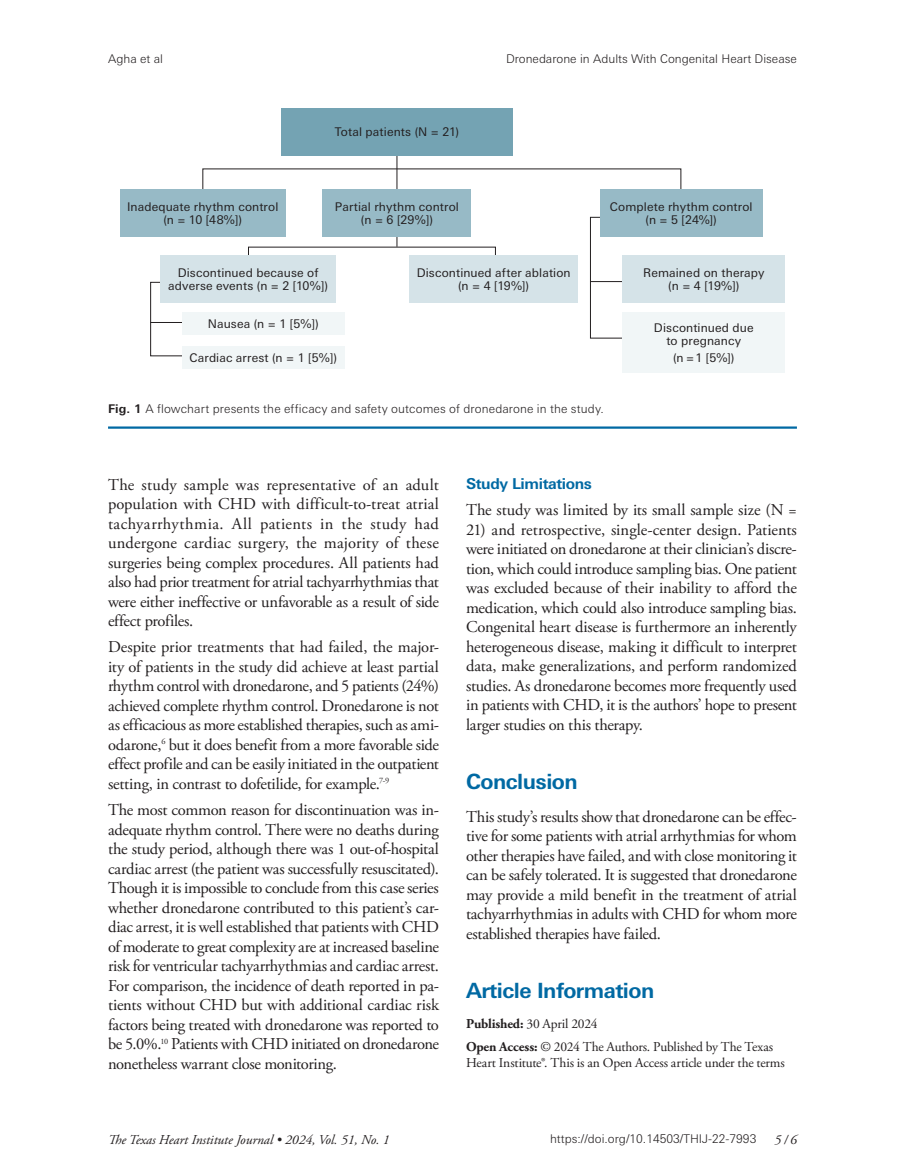
<style>
.page{position:relative;width:905px;height:1175px;background:#fff}
.page>*{position:absolute;margin:0;border:0;box-sizing:border-box;transform-origin:0 0}
.HEADING_1{font:700 21px "Univers Next Pro";letter-spacing:-.025em;color:#0069a3}
.BODY{font:16.5px/19.5px "Adobe Garamond Pro";letter-spacing:-.02em;color:#231f20;text-align:justify}
.HEADING_2{font:700 15px "Univers Next Pro";letter-spacing:-.025em;color:#0069a3}
.PUBLISH___FUNDING{font:13.5px/16.5px "Adobe Garamond Pro";letter-spacing:-.01em;color:#231f20}
.t1{font:italic 13.5px "Adobe Garamond Pro";color:#231f20}
.ABREV___ACRONYM_BODY{font:12px/12.8px "Univers Next Pro";letter-spacing:.01em;color:#231f20;text-align:center}
.CAPTIONS{font:300 12px "Univers Next Pro";color:#231f20}
.s1{font-weight:700}
</style>
<div class="page">
<hr style="left:108px;top:426px;width:689px;height:3px;background:#0069a3">
<hr style="left:590px;top:281px;width:47px;height:1px;background:#231f20">
<div style="left:590px;top:217px;width:48px;height:121px;border:1px solid #231f20"></div>
<div style="left:150px;top:282px;width:49px;height:74px;border:1px solid #231f20"></div>
<hr style="left:396px;top:148px;width:1px;height:99px;background:#231f20">
<hr style="left:150px;top:322px;width:61px;height:1px;background:#231f20">
<div style="left:281px;top:108px;width:232px;height:47px;background:#74a3b3"></div>
<div style="left:322px;top:189px;width:149px;height:47px;background:#97bac6"></div>
<div style="left:160px;top:256px;width:176px;height:47px;background:#d5e3e8"></div>
<div style="left:182px;top:312px;width:162px;height:23px;background:#f1f6f7"></div>
<div style="left:182px;top:346px;width:162px;height:23px;background:#f1f6f7"></div>
<div style="left:409px;top:256px;width:169px;height:47px;background:#d5e3e8"></div>
<div style="left:622px;top:256px;width:162px;height:47px;background:#d5e3e8"></div>
<div style="left:622px;top:312px;width:162px;height:61px;background:#f1f6f7"></div>
<div style="left:600px;top:189px;width:162px;height:47px;background:#97bac6"></div>
<div style="left:120px;top:189px;width:165px;height:47px;background:#97bac6"></div>
<p class="CAPTIONS" style="left:108px;top:52px;width:56px">Agha et al</p>
<p class="CAPTIONS" style="left:506px;top:52px;width:292px">Dronedarone in Adults With Congenital Heart Disease</p>
<p class="ABREV___ACRONYM_BODY" style="left:127px;top:200px;width:153px">Inadequate rhythm control (n = 10 [48%])</p>
<p class="ABREV___ACRONYM_BODY" style="left:335px;top:126px;width:126px">Total patients (N = 21)</p>
<p class="ABREV___ACRONYM_BODY" style="left:335px;top:200px;width:125px">Partial rhythm control (n = 6 [29%])</p>
<p class="ABREV___ACRONYM_BODY" style="left:610px;top:200px;width:144px">Complete rhythm control (n = 5 [24%])</p>
<p class="ABREV___ACRONYM_BODY" style="left:168px;top:267px;width:161px">Discontinued because of adverse events (n = 2 [10%])</p>
<p class="ABREV___ACRONYM_BODY" style="left:208px;top:317px;width:112px">Nausea (n = 1 [5%])</p>
<p class="ABREV___ACRONYM_BODY" style="left:189px;top:352px;width:149px">Cardiac arrest (n = 1 [5%])</p>
<p class="ABREV___ACRONYM_BODY" style="left:416px;top:267px;width:155px">Discontinued after ablation (n = 4 [19%])</p>
<p class="ABREV___ACRONYM_BODY" style="left:643px;top:267px;width:123px">Remained on therapy (n = 4 [19%])</p>
<p class="ABREV___ACRONYM_BODY" style="left:654px;top:321px;width:101px">Discontinued due to pregnancy</p>
<p class="ABREV___ACRONYM_BODY" style="left:673px;top:351px;width:63px">(n =1 [5%])</p>
<p class="CAPTIONS" style="left:108px;top:402px;width:497px"><span class="s1">Fig. 1</span> A flowchart presents the efficacy and safety outcomes of dronedarone in the study.</p>
<p class="BODY" style="left:108px;top:475px;width:332px">The study sample was representative of an adult population with CHD with difficult-to-treat atrial tachyarrhythmia. All patients in the study had undergone cardiac surgery, the majority of these surgeries being complex procedures. All patients had also had prior treatment for atrial tachyarrhythmias that were either ineffective or unfavorable as a result of side effect profiles.</p>
<p class="BODY" style="left:108px;top:638px;width:332px">Despite prior treatments that had failed, the major&shy;ity of patients in the study did achieve at least partial rhythm control with dronedarone, and 5 patients (24%) achieved complete rhythm control. Dronedarone is not as efficacious as more established therapies, such as ami&shy;odarone,<sup>6</sup> but it does benefit from a more favorable side effect profile and can be easily initiated in the outpatient setting, in contrast to dofetilide, for example.<sup>7-9</sup></p>
<p class="BODY" style="left:108px;top:800px;width:332px">The most common reason for discontinuation was in&shy;adequate rhythm control. There were no deaths during the study period, although there was 1 out-of-hospital cardiac arrest (the patient was successfully resuscitated).<br>Though it is impossible to conclude from this case series whether dronedarone contributed to this patient’s car&shy;diac arrest, it is well established that patients with CHD of moderate to great complexity are at increased baseline risk for ventricular tachyarrhythmias and cardiac arrest.<br>For comparison, the incidence of death reported in pa&shy;tients without CHD but with additional cardiac risk factors being treated with dronedarone was reported to be 5.0%.<sup>10</sup> Patients with CHD initiated on dronedarone nonetheless warrant close monitoring.</p>
<p class="HEADING_2" style="left:466px;top:474px;width:127px">Study Limitations</p>
<p class="BODY" style="left:466px;top:500px;width:332px">The study was limited by its small sample size (N =</p>
<p class="BODY" style="left:466px;top:520px;width:332px">21) and retrospective, single-center design. Patients were initiated on dronedarone at their clinician’s discre&shy;tion, which could introduce sampling bias. One patient was excluded because of their inability to afford the medication, which could also introduce sampling bias.<br>Congenital heart disease is furthermore an inherently heterogeneous disease, making it difficult to interpret data, make generalizations, and perform randomized studies. As dronedarone becomes more frequently used in patients with CHD, it is the authors’ hope to present larger studies on this therapy.</p>
<p class="HEADING_1" style="left:466px;top:768px;width:113px">Conclusion</p>
<p class="BODY" style="left:466px;top:807px;width:332px">This study’s results show that dronedarone can be effec&shy;tive for some patients with atrial arrhythmias for whom other therapies have failed, and with close monitoring it can be safely tolerated. It is suggested that dronedarone may provide a mild benefit in the treatment of atrial tachyarrhythmias in adults with CHD for whom more established therapies have failed.</p>
<p class="HEADING_1" style="left:466px;top:977px;width:190px">Article Information</p>
<p class="PUBLISH___FUNDING" style="left:466px;top:1015px;width:133px"><span class="s1">Published:</span> 30 April 2024</p>
<p class="PUBLISH___FUNDING" style="left:466px;top:1038px;width:320px"><span class="s1">Open Access:</span> © 2024 The Authors. Published by The Texas<br>Heart Institute®️. This is an Open Access article under the terms</p>
<p class="t1" style="left:108px;top:1131px;width:283px">The Texas Heart Institute Journal • 2024, Vol. 51, No. 1</p>
<p class="CAPTIONS" style="left:550px;top:1132px;width:208px">https://doi.org/10.14503/THIJ-22-7993</p>
<p class="t1" style="left:774px;top:1131px;width:24px">5 / 6</p>
</div>
